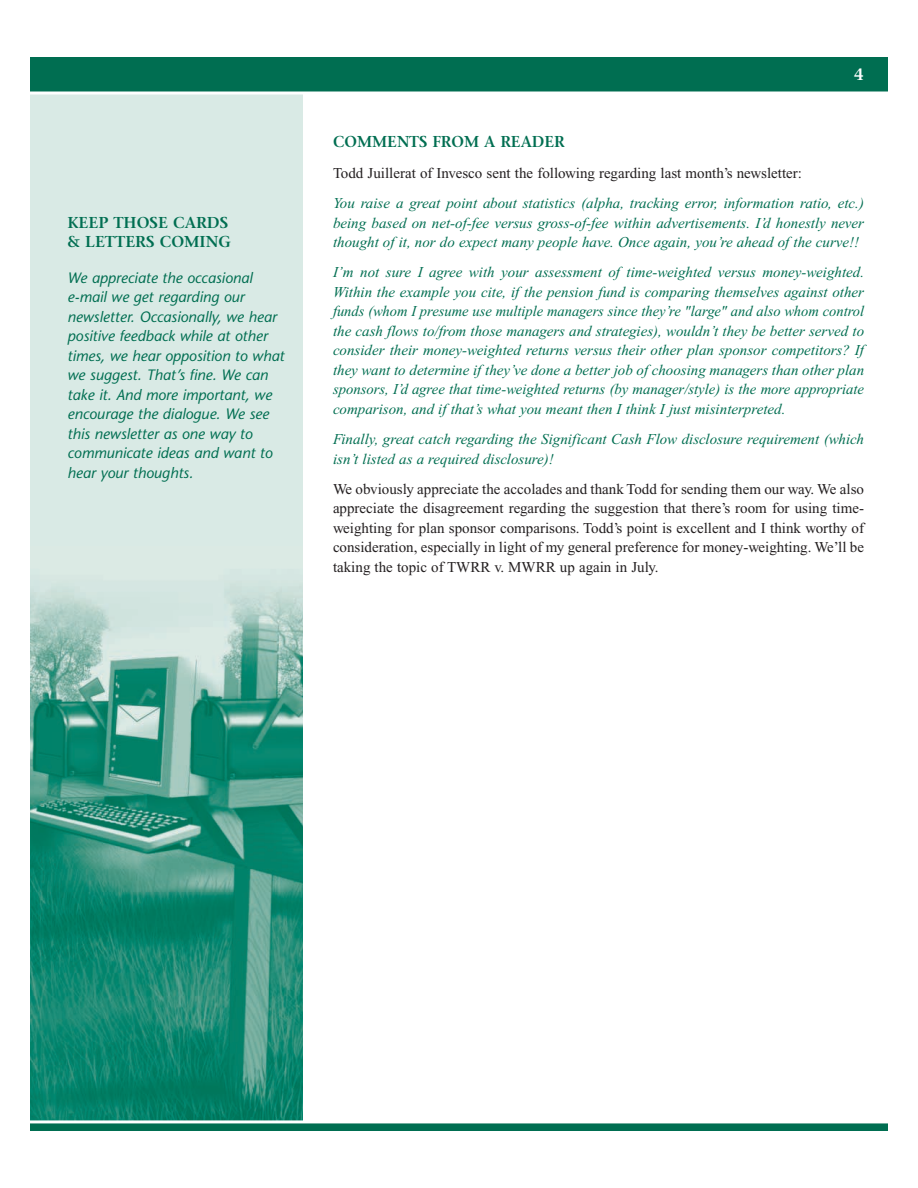
<style>
.page{position:relative;width:918px;height:1188px;background:#fff}
.page>*{position:absolute;margin:0;border:0;box-sizing:border-box;transform-origin:0 0}
.t1{font:600 16.5px "Stone Serif";color:#fff}
.t2{font:600 15.75px/19.5px "Stone Serif";color:#006e51}
.t3{font:italic 15px/19.5px "Times New Roman";color:#006e51;text-align:justify}
.t4{font:15px/19.5px "Times New Roman";color:#231f20;text-align:justify}
.t5{font:italic 15px/19.5px "Stone Sans";color:#006e51}
</style>
<div class="page">
<div style="left:28px;top:86px;width:276px;height:1046px;background:#d9eae5"></div>
<img style="left:31px;top:586px;width:271px;height:534px">
<div style="left:27px;top:85px;width:279px;height:1049px;border:3px solid #fff"></div>
<div style="left:28px;top:56px;width:862px;height:37px;background:#006e51"></div>
<div style="left:27px;top:54px;width:864px;height:40px;border:3px solid #fff"></div>
<div style="left:28px;top:1122px;width:862px;height:10px;background:#006e51"></div>
<div style="left:27px;top:1120px;width:864px;height:14px;border:3px solid #fff"></div>
<p class="t2" style="left:68px;top:214px;width:165px">KEEP THOSE CARDS &amp; LETTERS COMING</p>
<p class="t5" style="left:68px;top:269px;width:219px">We appreciate the occasional e-mail we get regarding our newsletter. Occasionally, we hear positive feedback while at other times, we hear opposition to what we suggest. That’s fine. We can take it. And more important, we encourage the dialogue. We see this newsletter as one way to communicate ideas and want to hear your thoughts.</p>
<p class="t1" style="left:854px;top:68px;width:11px">4</p>
<p class="t2" style="left:333px;top:134px;width:233px">COMMENTS FROM A READER</p>
<p class="t4" style="left:333px;top:164px;width:471px">Todd Juillerat of Invesco sent the following regarding last month’s newsletter:</p>
<p class="t3" style="left:333px;top:195px;width:533px">You raise a great point about statistics (alpha, tracking error, information ratio, etc.) being based on net-of-fee versus gross-of-fee within advertisements. I’d honestly never thought of it, nor do expect many people have. Once again, you’re ahead of the curve!!</p>
<p class="t3" style="left:333px;top:264px;width:533px">I’m not sure I agree with your assessment of time-weighted versus money-weighted.<br>Within the example you cite, if the pension fund is comparing themselves against other funds (whom I presume use multiple managers since they’re "large" and also whom control the cash flows to/from those managers and strategies), wouldn’t they be better served to consider their money-weighted returns versus their other plan sponsor competitors? If they want to determine if they’ve done a better job of choosing managers than other plan sponsors, I’d agree that time-weighted returns (by manager/style) is the more appropriate comparison, and if that’s what you meant then I think I just misinterpreted.</p>
<p class="t3" style="left:333px;top:431px;width:533px">Finally, great catch regarding the Significant Cash Flow disclosure requirement (which isn’t listed as a required disclosure)!</p>
<p class="t4" style="left:333px;top:481px;width:533px">We obviously appreciate the accolades and thank Todd for sending them our way. We also appreciate the disagreement regarding the suggestion that there’s room for using time&shy;weighting for plan sponsor comparisons. Todd’s point is excellent and I think worthy of consideration, especially in light of my general preference for money-weighting. We’ll be taking the topic of TWRR v. MWRR up again in July.</p>
</div>
